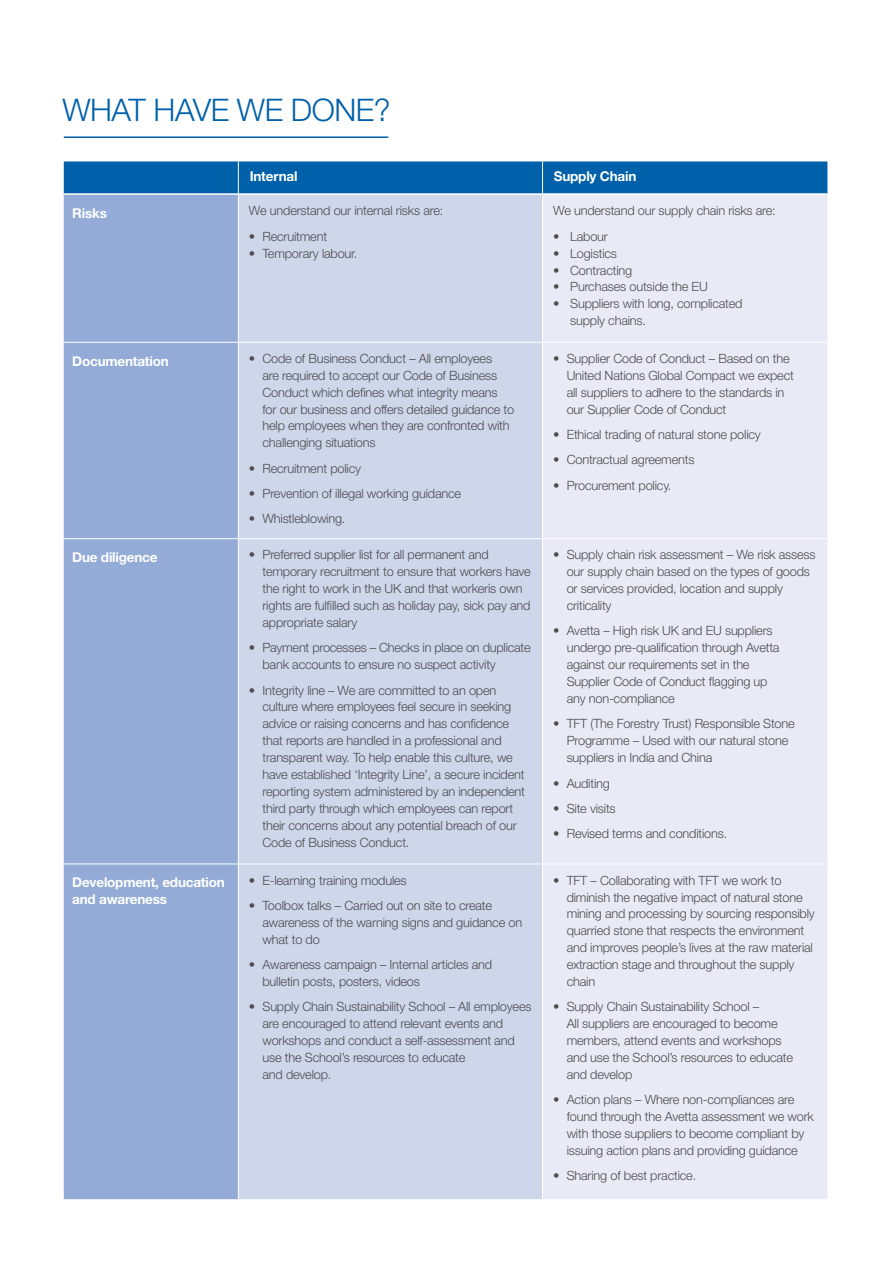
<style>
.page{position:relative;width:893px;height:1263px;background:#fff}
.page>*{position:absolute;margin:0;border:0;box-sizing:border-box;transform-origin:0 0}
.t1{font:300 31.2px "Helvetica Neue";letter-spacing:-.015em;color:#0061aa}
.t2{font:700 13.5px/16.8px "Helvetica Neue";letter-spacing:-.015em;color:#fff}
.t3{font:300 12.75px/17px "Helvetica Neue";letter-spacing:-.015em;color:#4d4d4f}
</style>
<div class="page">
<div style="left:64px;top:161px;width:763px;height:32px;background:#0061aa"></div>
<div style="left:64px;top:195px;width:174px;height:1004px;background:#93abd6"></div>
<div style="left:239px;top:195px;width:303px;height:1004px;background:#ced6ea"></div>
<div style="left:543px;top:195px;width:284px;height:1004px;background:#e8ebf5"></div>
<hr style="left:64px;top:342px;width:174px;height:1px;background:#fff">
<hr style="left:238px;top:342px;width:304px;height:1px;background:#fff">
<hr style="left:542px;top:342px;width:285px;height:1px;background:#fff">
<hr style="left:64px;top:538px;width:174px;height:1px;background:#fff">
<hr style="left:238px;top:538px;width:304px;height:1px;background:#fff">
<hr style="left:542px;top:538px;width:285px;height:1px;background:#fff">
<hr style="left:64px;top:863px;width:174px;height:1px;background:#fff">
<hr style="left:238px;top:863px;width:304px;height:1px;background:#fff">
<hr style="left:542px;top:863px;width:285px;height:1px;background:#fff">
<hr style="left:238px;top:161px;width:1px;height:33px;background:#fff">
<hr style="left:542px;top:161px;width:1px;height:33px;background:#fff">
<hr style="left:64px;top:136px;width:324px;height:2px;background:#0061aa">
<hr style="left:0;top:676px;width:1px;height:587px;background:#a8bade">
<h1 class="t1" style="left:62px;top:91px;width:330px">WHAT HAVE WE DONE?</h1>
<p class="t2" style="left:250px;top:167px;width:49px">Internal</p>
<p class="t2" style="left:554px;top:167px;width:84px">Supply Chain</p>
<p class="t2" style="left:72px;top:205px;width:36px">Risks</p>
<p class="t3" style="left:249px;top:202px;width:196px">We understand our internal risks are:</p>
<p class="t3" style="left:249px;top:228px;width:80px">• Recruitment</p>
<p class="t3" style="left:249px;top:244px;width:110px">• Temporary labour.</p>
<p class="t2" style="left:72px;top:352px;width:98px">Documentation</p>
<p class="t3" style="left:262px;top:350px;width:253px;text-indent:-14px">• Code of Business Conduct – All employees<br>are required to accept our Code of Business Conduct which defines what integrity means for our business and offers detailed guidance to help employees when they are confronted with challenging situations</p>
<p class="t3" style="left:249px;top:459px;width:114px">• Recruitment policy</p>
<p class="t3" style="left:249px;top:485px;width:214px">• Prevention of illegal working guidance</p>
<p class="t3" style="left:249px;top:510px;width:98px">• Whistleblowing.</p>
<p class="t2" style="left:72px;top:548px;width:87px">Due diligence</p>
<p class="t3" style="left:262px;top:546px;width:270px;text-indent:-14px">• Preferred supplier list for all permanent and temporary recruitment to ensure that workers have the right to work in the UK and that workeris own rights are fulfilled such as holiday pay, sick pay and appropriate salary</p>
<p class="t3" style="left:262px;top:639px;width:270px;text-indent:-14px">• Payment processes – Checks in place on duplicate bank accounts to ensure no suspect activity</p>
<p class="t3" style="left:262px;top:681px;width:264px;text-indent:-14px">• Integrity line – We are committed to an open culture where employees feel secure in seeking advice or raising concerns and has confidence that reports are handled in a professional and transparent way. To help enable this culture, we have established ‘Integrity Line’, a secure incident reporting system administered by an independent third party through which employees can report their concerns about any potential breach of our Code of Business Conduct.</p>
<p class="t2" style="left:72px;top:874px;width:154px">Development, education and awareness</p>
<p class="t3" style="left:249px;top:871px;width:159px">• E-learning training modules</p>
<p class="t3" style="left:262px;top:897px;width:261px;text-indent:-14px">• Toolbox talks – Carried out on site to create awareness of the warning signs and guidance on what to do</p>
<p class="t3" style="left:262px;top:956px;width:231px;text-indent:-14px">• Awareness campaign – Internal articles and bulletin posts, posters, videos</p>
<p class="t3" style="left:262px;top:998px;width:271px;text-indent:-14px">• Supply Chain Sustainability School – All employees are encouraged to attend relevant events and workshops and conduct a self-assessment and use the School’s resources to educate<br>and develop.</p>
<p class="t3" style="left:553px;top:202px;width:224px">We understand our supply chain risks are:</p>
<p class="t3" style="left:553px;top:228px;width:56px">• Labour</p>
<p class="t3" style="left:553px;top:244px;width:65px">• Logistics</p>
<p class="t3" style="left:553px;top:261px;width:81px">• Contracting</p>
<p class="t3" style="left:553px;top:278px;width:156px">• Purchases outside the EU</p>
<p class="t3" style="left:570px;top:295px;width:174px;text-indent:-17px">• Suppliers with long, complicated supply chains.</p>
<p class="t3" style="left:567px;top:350px;width:229px;text-indent:-14px">• Supplier Code of Conduct – Based on the United Nations Global Compact we expect all suppliers to adhere to the standards in our Supplier Code of Conduct</p>
<p class="t3" style="left:553px;top:426px;width:209px">• Ethical trading of natural stone policy</p>
<p class="t3" style="left:553px;top:451px;width:143px">• Contractual agreements</p>
<p class="t3" style="left:553px;top:476px;width:120px">• Procurement policy.</p>
<p class="t3" style="left:567px;top:546px;width:250px;text-indent:-14px">• Supply chain risk assessment – We risk assess our supply chain based on the types of goods or services provided, location and supply criticality</p>
<p class="t3" style="left:567px;top:622px;width:214px;text-indent:-14px">• Avetta – High risk UK and EU suppliers undergo pre-qualification through Avetta against our requirements set in the Supplier Code of Conduct flagging up any non-compliance</p>
<p class="t3" style="left:567px;top:715px;width:230px;text-indent:-14px">• TFT (The Forestry Trust) Responsible Stone<br>Programme – Used with our natural stone suppliers in India and China</p>
<p class="t3" style="left:553px;top:774px;width:58px">• Auditing</p>
<p class="t3" style="left:553px;top:800px;width:64px">• Site visits</p>
<p class="t3" style="left:553px;top:825px;width:176px">• Revised terms and conditions.</p>
<p class="t3" style="left:567px;top:871px;width:250px;text-indent:-14px">• TFT – Collaborating with TFT we work to diminish the negative impact of natural stone mining and processing by sourcing responsibly quarried stone that respects the environment and improves people’s lives at the raw material extraction stage and throughout the supply chain</p>
<p class="t3" style="left:567px;top:998px;width:228px;text-indent:-14px">• Supply Chain Sustainability School –<br>All suppliers are encouraged to become members, attend events and workshops and use the School’s resources to educate and develop</p>
<p class="t3" style="left:567px;top:1091px;width:249px;text-indent:-14px">• Action plans – Where non-compliances are found through the Avetta assessment we work with those suppliers to become compliant by issuing action plans and providing guidance</p>
<p class="t3" style="left:553px;top:1167px;width:145px">• Sharing of best practice.</p>
</div>
